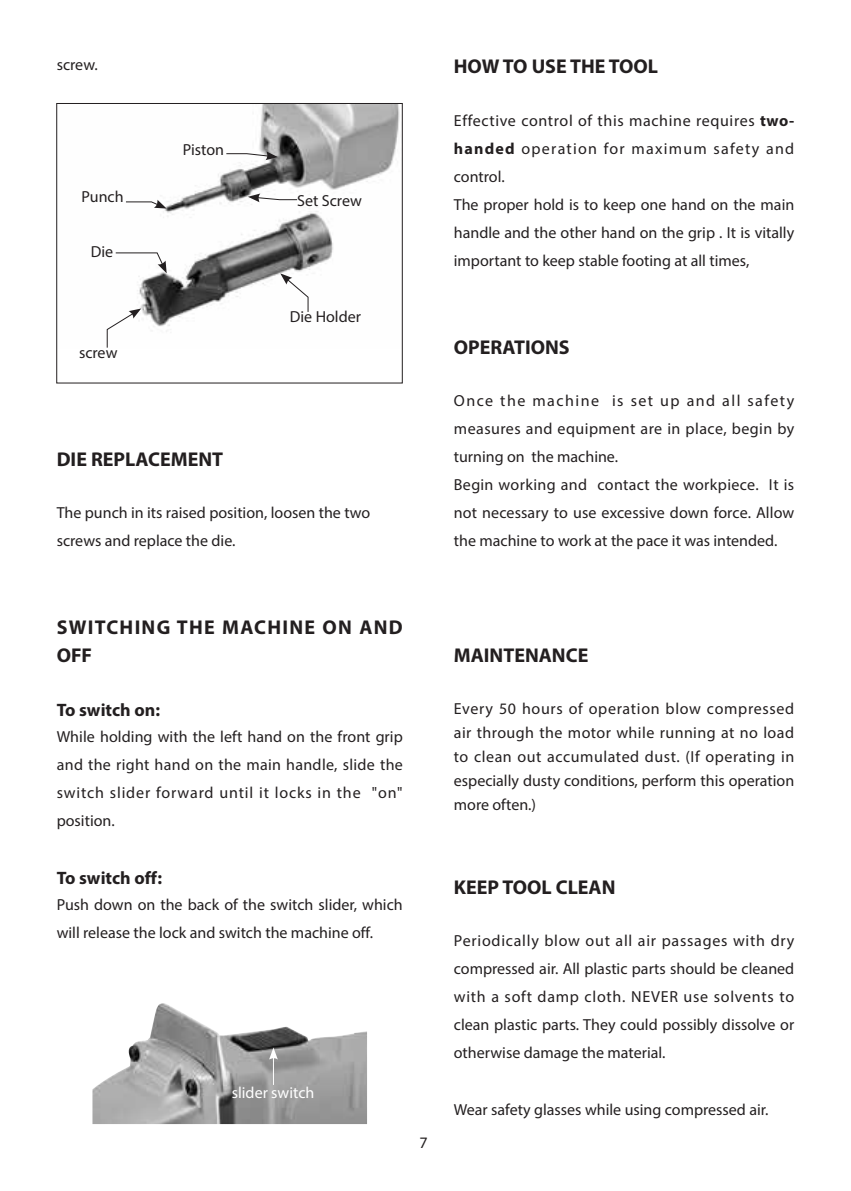
<style>
.page{position:relative;width:851px;height:1191px;background:#fff}
.page>*{position:absolute;margin:0;border:0;box-sizing:border-box;transform-origin:0 0}
.t1{font:700 20px "Myriad Pro";color:#231f20}
.t2{font:700 20px/28px "Myriad Pro";letter-spacing:.065em;color:#231f20}
.t3{font:700 18px "Myriad Pro";color:#231f20}
.t4{font:16px/28px "Myriad Pro";color:#231f20}
.t5{font:16px "Myriad Pro";color:#fff}
.s1{font-weight:700}
</style>
<div class="page">
<img style="left:106px;top:105px;width:294px;height:243px">
<div style="left:56px;top:103px;width:347px;height:280px;border:1px solid #231f20"></div>
<svg style="left:226px;top:151px;width:52px;height:9px"></svg>
<svg style="left:125px;top:200px;width:42px;height:9px"></svg>
<svg style="left:115px;top:252px;width:52px;height:21px"></svg>
<svg style="left:248px;top:193px;width:50px;height:9px"></svg>
<svg style="left:280px;top:273px;width:28px;height:39px"></svg>
<svg style="left:107px;top:308px;width:34px;height:40px"></svg>
<img style="left:92px;top:1003px;width:275px;height:121px">
<svg style="left:269px;top:1047px;width:9px;height:38px"></svg>
<p class="t4" style="left:57px;top:50px;width:43px">screw.</p>
<p class="t4" style="left:82px;top:183px;width:44px">Punch</p>
<p class="t4" style="left:91px;top:237px;width:24px">Die</p>
<p class="t4" style="left:79px;top:338px;width:40px">screw</p>
<p class="t4" style="left:183px;top:135px;width:43px">Piston</p>
<p class="t1" style="left:57px;top:446px;width:168px">DIE REPLACEMENT</p>
<p class="t4" style="left:297px;top:187px;width:66px">Set Screw</p>
<p class="t4" style="left:290px;top:302px;width:73px">Die Holder</p>
<p class="t4" style="left:57px;top:498px;width:315px">The punch in its raised position, loosen the two screws and replace the die.</p>
<p class="t1" style="left:454px;top:54px;width:206px">HOW TO USE THE TOOL</p>
<p class="t4" style="left:454px;top:106px;width:342px">Effective control of this machine requires <span class="s1">two&shy;handed</span> operation for maximum safety and control.<br>The proper hold is to keep one hand on the main handle and the other hand on the grip . It is vitally important to keep stable footing at all times,</p>
<p class="t1" style="left:454px;top:334px;width:117px">OPERATIONS</p>
<p class="t4" style="left:454px;top:386px;width:342px">Once the machine is set up and all safety measures and equipment are in place, begin by turning on the machine.<br>Begin working and contact the workpiece. It is not necessary to use excessive down force. Allow the machine to work at the pace it was intended.</p>
<p class="t2" style="left:57px;top:612px;width:347px">SWITCHING THE MACHINE ON AND<br>OFF</p>
<p class="t3" style="left:57px;top:698px;width:105px">To switch on:</p>
<p class="t4" style="left:57px;top:722px;width:347px;text-align:justify">While holding with the left hand on the front grip and the right hand on the main handle, slide the switch slider forward until it locks in the "on" position.</p>
<p class="t3" style="left:57px;top:866px;width:107px">To switch off:</p>
<p class="t4" style="left:57px;top:890px;width:347px">Push down on the back of the switch slider, which will release the lock and switch the machine off.</p>
<p class="t5" style="left:232px;top:1082px;width:84px">slider switch</p>
<p class="t4" style="left:419px;top:1128px;width:10px">7</p>
<p class="t1" style="left:454px;top:642px;width:136px">MAINTENANCE</p>
<p class="t4" style="left:454px;top:696px;width:342px;line-height:24px;text-align:justify">Every 50 hours of operation blow compressed air through the motor while running at no load to clean out accumulated dust. (If operating in especially dusty conditions, perform this operation more often.)</p>
<p class="t1" style="left:454px;top:874px;width:163px">KEEP TOOL CLEAN</p>
<p class="t4" style="left:454px;top:926px;width:342px;text-align:justify">Periodically blow out all air passages with dry compressed air. All plastic parts should be cleaned with a soft damp cloth. NEVER use solvents to clean plastic parts. They could possibly dissolve or otherwise damage the material.</p>
<p class="t4" style="left:454px;top:1094px;width:316px">Wear safety glasses while using compressed air.</p>
</div>
